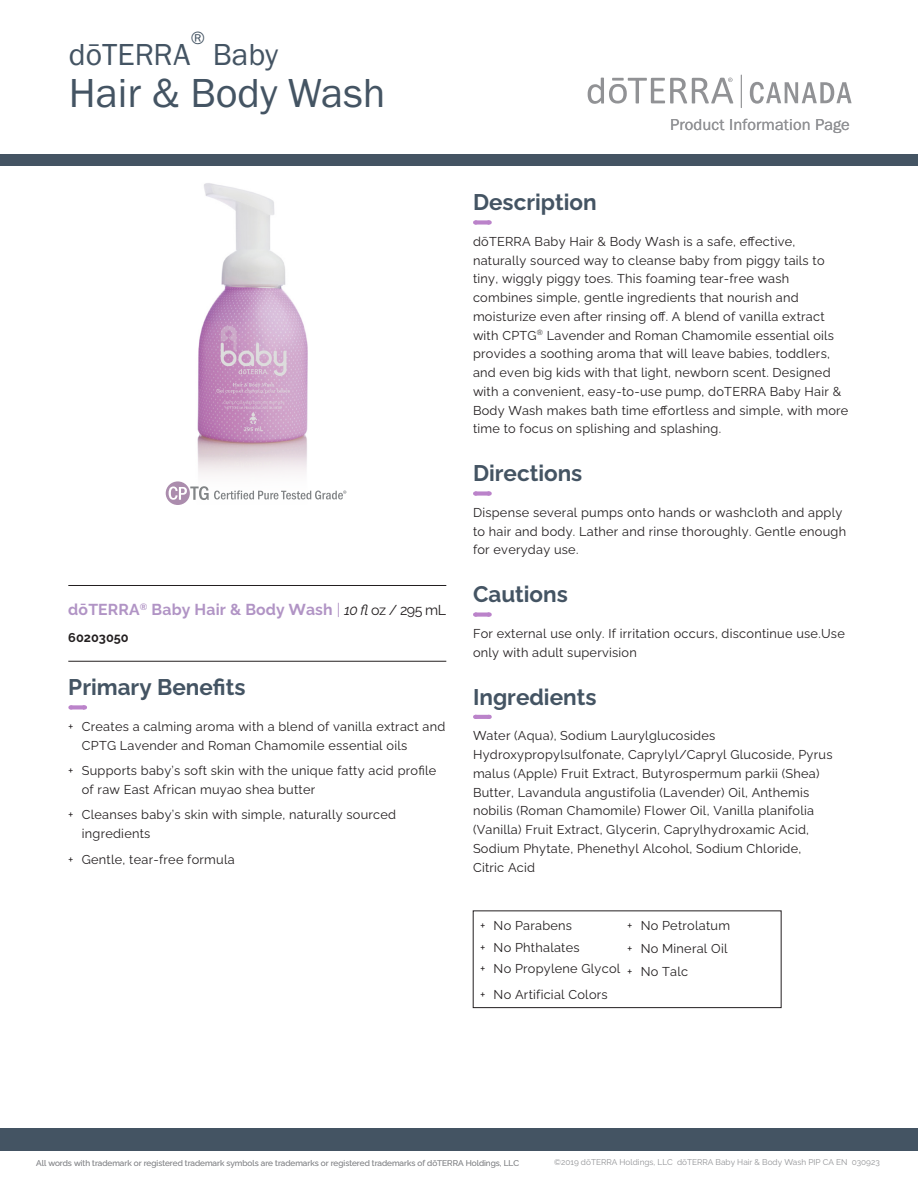
<style>
.page{position:relative;width:918px;height:1188px;background:#fff}
.page>*{position:absolute;margin:0;border:0;box-sizing:border-box;transform-origin:0 0}
.Main_Title{font:42px "Franklin Gothic URW Boo";color:#445463}
.Main_Title-2{font:31.5px "Franklin Gothic URW Boo";color:#445463}
.Header__Sanctuary_da{font:700 22.5px "Ralewayd T";color:#445463}
.Main_Title-3{font:18.3px "Franklin Gothic URW Boo";color:#445463}
.t1{font:16.5px "Franklin Gothic URW Boo";letter-spacing:.01em;color:#919295}
.Tag_Title_Italic__To{font:700 15.75px "Ralewayd T";letter-spacing:.01em;color:#b194c5}
.t2{font:12.75px/18.8px "Ralewayd T";letter-spacing:.02em;color:#231f20}
.Tag_SKU__Bottom_Rule{font:700 12.75px "Ralewayd T";color:#231f20}
.Footer_Right{font:8.25px "Ralewayd T";color:#919295}
.s1{font-weight:400}
.s2{font-weight:400;font-style:italic;font-size:14.25px;color:#231f20}
.s3{font-weight:400;font-size:14.25px;color:#231f20}
</style>
<div class="page">
<svg style="left:750px;top:82px;width:102px;height:22px"></svg>
<svg style="left:588px;top:78px;width:145px;height:26px"></svg>
<hr style="left:741px;top:75px;width:1px;height:33px;background:#919295">
<hr style="left:68px;top:585px;width:378px;height:1px;background:#231f20">
<hr style="left:68px;top:661px;width:378px;height:1px;background:#231f20">
<svg style="left:71px;top:705px;width:6px;height:4px"></svg>
<svg style="left:77px;top:705px;width:8px;height:4px"></svg>
<div style="left:475px;top:220px;width:14px;height:5px;background:#bb83ca"></div>
<svg style="left:482px;top:220px;width:8px;height:5px"></svg>
<div style="left:475px;top:491px;width:14px;height:5px;background:#bb83ca"></div>
<svg style="left:482px;top:491px;width:8px;height:5px"></svg>
<svg style="left:476px;top:613px;width:6px;height:4px"></svg>
<svg style="left:482px;top:613px;width:8px;height:4px"></svg>
<hr style="left:475px;top:715px;width:14px;height:4px;background:#bb83ca">
<img style="left:165px;top:183px;width:182px;height:322px">
<div style="left:473px;top:911px;width:308px;height:97px;border:1px solid #231f20"></div>
<div style="left:0;top:155px;width:918px;height:11px;background:#445463"></div>
<div style="left:0;top:1128px;width:918px;height:23px;background:#445463"></div>
<p class="Main_Title-3" style="left:191px;top:27px;width:16px">®</p>
<p class="Main_Title-2" style="left:69px;top:35px;width:123px">dōTERRA</p>
<p class="Main_Title-2" style="left:213px;top:35px;width:67px">Baby</p>
<p class="Main_Title" style="left:69px;top:67px;width:318px">Hair &amp; Body Wash</p>
<p class="Tag_Title_Italic__To" style="left:68px;top:597px;width:379px">dōTERRA<sup>®</sup> Baby Hair &amp; Body Wash <span class="s1">|</span> <span class="s2">10 fl</span> <span class="s3">oz / 295 mL</span></p>
<p class="Tag_SKU__Bottom_Rule" style="left:68px;top:627px;width:62px">60203050</p>
<p class="Header__Sanctuary_da" style="left:68px;top:670px;width:179px">Primary Benefits</p>
<p class="t2" style="left:82px;top:716px;width:365px;text-indent:-14px">+ Creates a calming aroma with a blend of vanilla extract and<br>CPTG Lavender and Roman Chamomile essential oils</p>
<p class="t2" style="left:82px;top:760px;width:356px;text-indent:-14px">+ Supports baby’s soft skin with the unique fatty acid profile of raw East African muyao shea butter</p>
<p class="t2" style="left:82px;top:804px;width:316px;text-indent:-14px">+ Cleanses baby’s skin with simple, naturally sourced ingredients</p>
<p class="t2" style="left:68px;top:848px;width:168px">+ Gentle, tear-free formula</p>
<p class="t1" style="left:670px;top:114px;width:181px">Product Information Page</p>
<h3 class="Header__Sanctuary_da" style="left:473px;top:185px;width:125px">Description</h3>
<p class="t2" style="left:473px;top:231px;width:377px">dōTERRA Baby Hair &amp; Body Wash is a safe, effective, naturally sourced way to cleanse baby from piggy tails to tiny, wiggly piggy toes. This foaming tear-free wash combines simple, gentle ingredients that nourish and moisturize even after rinsing off. A blend of vanilla extract with CPTG<sup>®</sup> Lavender and Roman Chamomile essential oils provides a soothing aroma that will leave babies, toddlers, and even big kids with that light, newborn scent. Designed with a convenient, easy-to-use pump, doTERRA Baby Hair &amp; Body Wash makes bath time effortless and simple, with more time to focus on splishing and splashing.</p>
<h3 class="Header__Sanctuary_da" style="left:473px;top:456px;width:111px">Directions</h3>
<p class="t2" style="left:473px;top:502px;width:375px">Dispense several pumps onto hands or washcloth and apply to hair and body. Lather and rinse thoroughly. Gentle enough for everyday use.</p>
<h3 class="Header__Sanctuary_da" style="left:473px;top:577px;width:96px">Cautions</h3>
<p class="t2" style="left:473px;top:623px;width:373px">For external use only. If irritation occurs, discontinue use.Use only with adult supervision</p>
<h3 class="Header__Sanctuary_da" style="left:473px;top:679px;width:125px">Ingredients</h3>
<p class="t2" style="left:473px;top:725px;width:361px">Water (Aqua), Sodium Laurylglucosides Hydroxypropylsulfonate, Caprylyl/Capryl Glucoside, Pyrus malus (Apple) Fruit Extract, Butyrospermum parkii (Shea)<br>Butter, Lavandula angustifolia (Lavender) Oil, Anthemis nobilis (Roman Chamomile) Flower Oil, Vanilla planifolia (Vanilla) Fruit Extract, Glycerin, Caprylhydroxamic Acid, Sodium Phytate, Phenethyl Alcohol, Sodium Chloride, Citric Acid</p>
<p class="t2" style="left:480px;top:915px;width:93px">+ No Parabens</p>
<p class="t2" style="left:480px;top:936px;width:101px">+ No Phthalates</p>
<p class="t2" style="left:480px;top:958px;width:142px">+ No Propylene Glycol</p>
<p class="t2" style="left:480px;top:984px;width:129px">+ No Artificial Colors</p>
<p class="t2" style="left:627px;top:915px;width:104px">+ No Petrolatum</p>
<p class="t2" style="left:627px;top:938px;width:102px">+ No Mineral Oil</p>
<p class="t2" style="left:627px;top:961px;width:62px">+ No Talc</p>
<p class="Footer_Right" style="left:36px;top:1157px;width:484px">All words with trademark or registered trademark symbols are trademarks or registered trademarks of dōTERRA Holdings, LLC</p>
<p class="Footer_Right" style="left:554px;top:1156px;width:327px">©2019 dōTERRA Holdings, LLC dōTERRA Baby Hair &amp; Body Wash PIP CA EN 030923</p>
</div>
